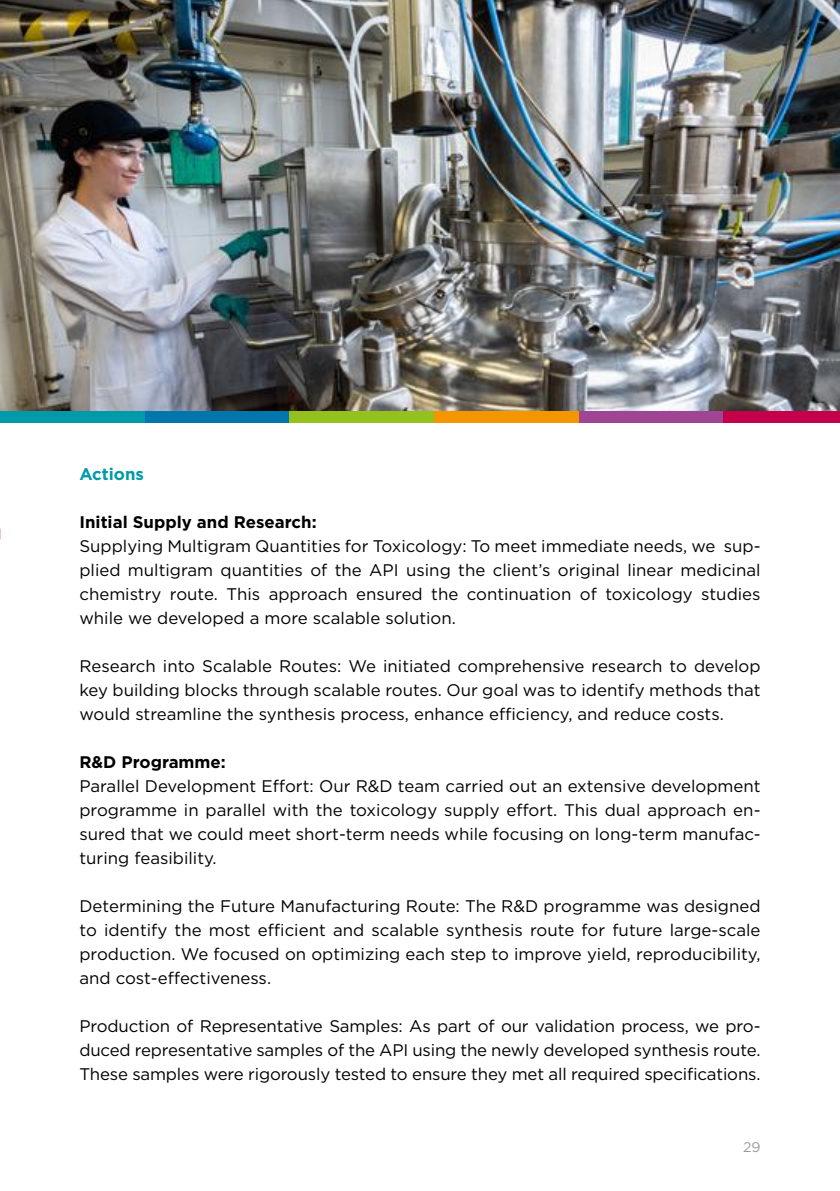
<style>
.page{position:relative;width:840px;height:1191px;background:#fff}
.page>*{position:absolute;margin:0;border:0;box-sizing:border-box;transform-origin:0 0}
.t1{font:16.8px/24px "Gotham";color:#000;text-align:justify}
.t2{font:700 16.8px "Gotham";color:#000}
.t3{font:700 16.8px "Gotham";color:#009aa9}
.t4{font:14px "Gotham";color:#9d9c9c}
</style>
<div class="page">
<img style="left:0;top:0;width:839px;height:411px">
<div style="left:0;top:411px;width:145px;height:12px;background:#009aa9"></div>
<div style="left:145px;top:411px;width:144px;height:12px;background:#0076ad"></div>
<div style="left:289px;top:411px;width:145px;height:12px;background:#94c11e"></div>
<div style="left:434px;top:411px;width:144px;height:12px;background:#f39600"></div>
<div style="left:578px;top:411px;width:145px;height:12px;background:#a04593"></div>
<div style="left:723px;top:411px;width:116px;height:12px;background:#c4004b"></div>
<p class="t3" style="left:79px;top:463px;width:66px">Actions</p>
<p class="t2" style="left:79px;top:511px;width:238px">Initial Supply and Research:</p>
<p class="t1" style="left:79px;top:534px;width:682px">Supplying Multigram Quantities for Toxicology: To meet immediate needs, we sup&shy;plied multigram quantities of the API using the client’s original linear medicinal chemistry route. This approach ensured the continuation of toxicology studies while we developed a more scalable solution.</p>
<p class="t1" style="left:79px;top:654px;width:682px">Research into Scalable Routes: We initiated comprehensive research to develop key building blocks through scalable routes. Our goal was to identify methods that would streamline the synthesis process, enhance efficiency, and reduce costs.</p>
<p class="t2" style="left:79px;top:751px;width:148px">R&amp;D Programme:</p>
<p class="t1" style="left:79px;top:774px;width:682px">Parallel Development Effort: Our R&amp;D team carried out an extensive development programme in parallel with the toxicology supply effort. This dual approach en&shy;sured that we could meet short-term needs while focusing on long-term manufac&shy;turing feasibility.</p>
<p class="t1" style="left:79px;top:894px;width:682px">Determining the Future Manufacturing Route: The R&amp;D programme was designed to identify the most efficient and scalable synthesis route for future large-scale production. We focused on optimizing each step to improve yield, reproducibility, and cost-effectiveness.</p>
<p class="t1" style="left:79px;top:1014px;width:682px">Production of Representative Samples: As part of our validation process, we pro&shy;duced representative samples of the API using the newly developed synthesis route.<br>These samples were rigorously tested to ensure they met all required specifications.</p>
<p class="t4" style="left:742px;top:1138px;width:19px">29</p>
</div>
